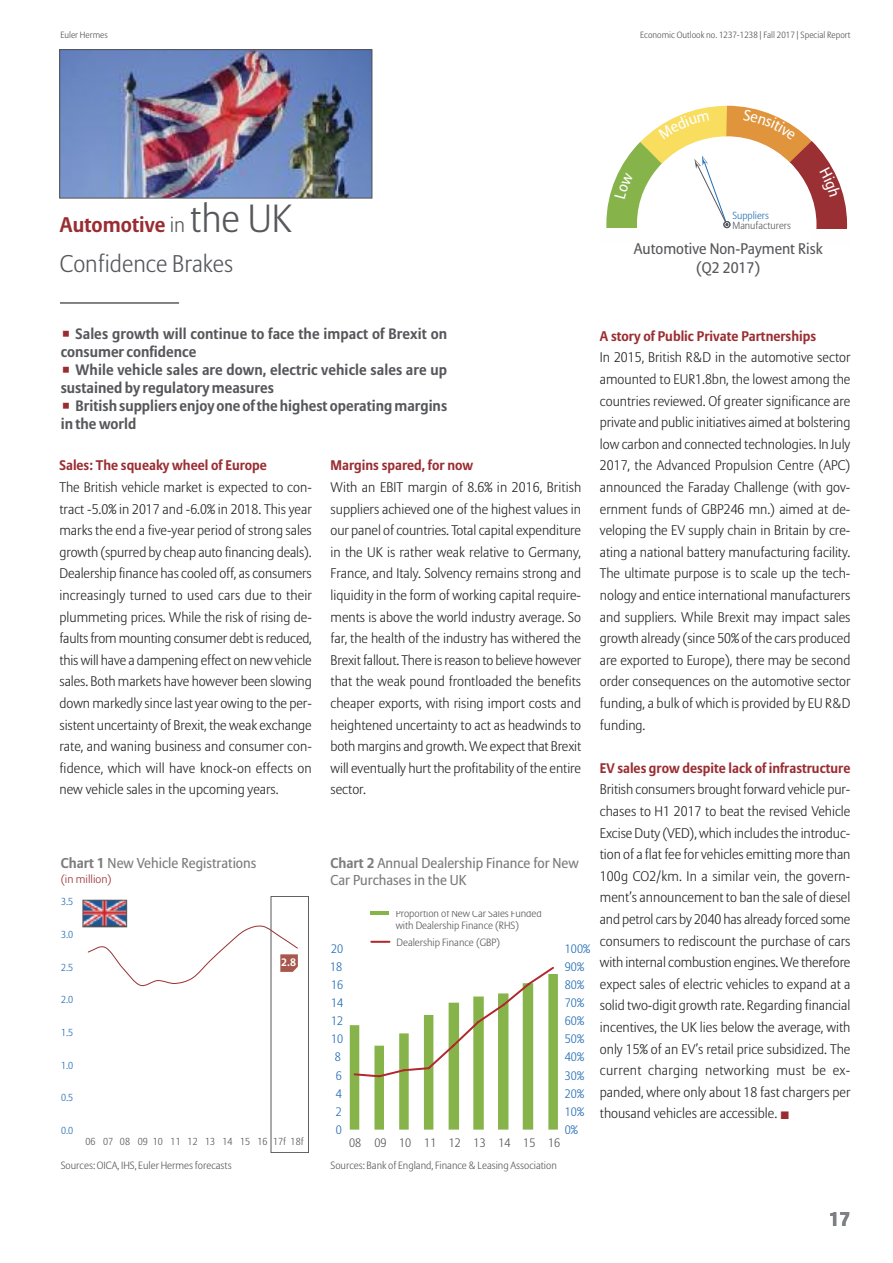
<style>
.page{position:relative;width:893px;height:1263px;background:#fff}
.page>*{position:absolute;margin:0;border:0;box-sizing:border-box;transform-origin:0 0}
.t1{font:300 24px "Allianz Sans";color:#57585b}
.t2{font:700 21px "Allianz Sans";color:#9a2d32}
.t3{font:700 19.5px "Allianz Sans";color:#7e8083}
.t4{font:15.3px/18.3px "Allianz Sans";color:#57585b;text-align:center}
.t5{font:700 15px/18px "Allianz Sans";color:#57585b}
.t6{font:14.25px/17.1px "Allianz Sans";color:#7d7c7d}
.t7{font:300 13.8px/21.6px "Allianz Sans";color:#272526;text-align:justify}
.t8{font:700 13.8px "Allianz Sans";color:#9a2d32}
.t9{font:300 12.15px "Allianz Sans";color:#216cb4}
.t10{font:300 12.15px "Allianz Sans";color:#57585b}
.t11{font:300 11.25px "Allianz Sans";color:#9a2d32;scale:1.04 1}
.t12{font:700 10.8px "Allianz Sans";color:#fefefe}
.t13{font:300 10.5px/12.6px "Allianz Sans";color:#57585b}
.t14{font:300 10.2px "Allianz Sans";color:#57585b}
.t15{font:300 10.2px "Allianz Sans";color:#216cb4}
.t16{font:300 10.05px "Allianz Sans";color:#57585b}
.t17{font:300 10.05px "Allianz Sans";color:#216cb4}
.t18{font:300 9px "Allianz Sans";color:#525152}
.s1{font-weight:300;color:#57585b}
.s2{font-weight:300;font-size:39px;color:#57585b}
.s3{font-weight:700}
</style>
<div class="page">
<img style="left:62px;top:51px;width:308px;height:145px">
<div style="left:60px;top:49px;width:312px;height:149px;border:1px solid #525152"></div>
<svg style="left:350px;top:967px;width:208px;height:162px"></svg>
<hr style="left:370px;top:911px;width:19px;height:3px;background:#86b44b">
<svg style="left:371px;top:941px;width:18px;height:2px"></svg>
<svg style="left:87px;top:925px;width:211px;height:63px"></svg>
<div style="left:271px;top:896px;width:38px;height:257px;border:1px solid #57585b"></div>
<hr style="left:60px;top:302px;width:119px;height:2px;background:#272526">
<img style="left:85px;top:902px;width:40px;height:23px">
<div style="left:83px;top:900px;width:44px;height:27px;border:1px solid #57585b"></div>
<svg style="left:606px;top:106px;width:242px;height:123px"></svg>
<p class="t18" style="left:60px;top:31px;width:49px">Euler Hermes</p>
<p class="t18" style="left:640px;top:31px;width:212px">Economic Outlook no. 1237-1238 | Fall 2017 | Special Report</p>
<h2 class="t2" style="left:60px;top:216px;width:233px">Automotive <span class="s1">in</span> <span class="s2">the UK</span></h2>
<h1 class="t1" style="left:60px;top:254px;width:175px">Confidence Brakes</h1>
<p class="t15" style="left:732px;top:211px;width:38px">Suppliers</p>
<p class="t14" style="left:732px;top:221px;width:60px">Manufacturers</p>
<p class="t4" style="left:634px;top:241px;width:190px">Automotive Non-Payment Risk (Q2 2017)</p>
<p class="t5" style="left:61px;top:326px;width:388px;text-indent:15px">Sales growth will continue to face the impact of Brexit on consumer confidence</p>
<p class="t5" style="left:61px;top:362px;width:388px;text-indent:15px">While vehicle sales are down, electric vehicle sales are up sustained by regulatory measures</p>
<p class="t5" style="left:61px;top:398px;width:388px;text-indent:15px">Britishsuppliers enjoyoneofthehighestoperatingmargins in the world</p>
<p class="t8" style="left:60px;top:460px;width:209px">Sales: The squeaky wheel of Europe</p>
<p class="t7" style="left:60px;top:477px;width:254px">The British vehicle market is expected to con&shy;tract -5.0% in 2017 and -6.0% in 2018. This year marks the end a five-year period of strong sales growth (spurred by cheap auto financing deals).<br>Dealership finance has cooled off, as consumers increasingly turned to used cars due to their plummeting prices. While the risk of rising de&shy;faults from mounting consumer debt is reduced, this will have a dampening effect on new vehicle sales. Both markets have however been slowing down markedly since last year owing to the per&shy;sistent uncertainty of Brexit, the weak exchange rate, and waning business and consumer con&shy;fidence, which will have knock-on effects on new vehicle sales in the upcoming years.</p>
<p class="t8" style="left:331px;top:460px;width:144px">Margins spared, for now</p>
<p class="t7" style="left:331px;top:477px;width:252px">With an EBIT margin of 8.6% in 2016, British suppliers achieved one of the highest values in our panel of countries. Total capital expenditure in the UK is rather weak relative to Germany, France, and Italy. Solvency remains strong and liquidity in the form of working capital require&shy;ments is above the world industry average. So far, the health of the industry has withered the Brexit fallout. There is reason to believe however that the weak pound frontloaded the benefits cheaper exports, with rising import costs and heightened uncertainty to act as headwinds to both margins and growth. We expect that Brexit will eventually hurt the profitability of the entire sector.</p>
<p class="t6" style="left:61px;top:856px;width:197px"><span class="s3">Chart 1</span> New Vehicle Registrations</p>
<p class="t11" style="left:61px;top:874px;width:50px">(in million)</p>
<p class="t6" style="left:331px;top:856px;width:250px"><span class="s3">Chart 2</span> Annual Dealership Finance for New<br>Car Purchases in the UK</p>
<p class="t17" style="left:61px;top:898px;width:14px">3.5</p>
<p class="t17" style="left:61px;top:930px;width:14px">3.0</p>
<p class="t9" style="left:331px;top:943px;width:14px">20</p>
<p class="t13" style="left:396px;top:908px;width:148px">Proportion of New Car Sales Funded with Dealership Finance (RHS)</p>
<p class="t13" style="left:397px;top:936px;width:105px">Dealership Finance (GBP)</p>
<p class="t9" style="left:565px;top:943px;width:27px">100%</p>
<p class="t17" style="left:61px;top:963px;width:14px">2.5</p>
<p class="t12" style="left:281px;top:958px;width:16px">2.8</p>
<p class="t9" style="left:330px;top:961px;width:14px">18</p>
<p class="t9" style="left:565px;top:961px;width:21px">90%</p>
<p class="t9" style="left:331px;top:980px;width:14px">16</p>
<p class="t9" style="left:565px;top:980px;width:21px">80%</p>
<p class="t17" style="left:61px;top:996px;width:14px">2.0</p>
<p class="t9" style="left:331px;top:998px;width:14px">14</p>
<p class="t9" style="left:565px;top:998px;width:21px">70%</p>
<p class="t9" style="left:331px;top:1016px;width:14px">12</p>
<p class="t9" style="left:565px;top:1016px;width:21px">60%</p>
<p class="t17" style="left:61px;top:1028px;width:14px">1.5</p>
<p class="t9" style="left:331px;top:1034px;width:14px">10</p>
<p class="t9" style="left:565px;top:1034px;width:21px">50%</p>
<p class="t17" style="left:61px;top:1061px;width:14px">1.0</p>
<p class="t9" style="left:335px;top:1052px;width:8px">8</p>
<p class="t9" style="left:336px;top:1070px;width:8px">6</p>
<p class="t9" style="left:565px;top:1052px;width:21px">40%</p>
<p class="t9" style="left:565px;top:1070px;width:21px">30%</p>
<p class="t17" style="left:61px;top:1094px;width:14px">0.5</p>
<p class="t9" style="left:336px;top:1088px;width:8px">4</p>
<p class="t9" style="left:565px;top:1088px;width:21px">20%</p>
<p class="t9" style="left:336px;top:1107px;width:8px">2</p>
<p class="t9" style="left:565px;top:1107px;width:21px">10%</p>
<p class="t17" style="left:61px;top:1126px;width:14px">0.0</p>
<p class="t9" style="left:336px;top:1125px;width:8px">0</p>
<p class="t9" style="left:565px;top:1125px;width:15px">0%</p>
<p class="t16" style="left:85px;top:1138px;width:220px">06 07 08 09 10 11 12 13 14 15 16 17f 18f</p>
<p class="t10" style="left:349px;top:1137px;width:213px">08 09 10 11 12 13 14 15 16</p>
<p class="t13" style="left:61px;top:1160px;width:172px">Sources: OICA, IHS, Euler Hermes forecasts</p>
<p class="t13" style="left:331px;top:1160px;width:228px">Sources: Bank of England, Finance &amp; Leasing Association</p>
<p class="t8" style="left:600px;top:330px;width:218px">A story of Public Private Partnerships</p>
<p class="t7" style="left:600px;top:348px;width:252px">In 2015, British R&amp;D in the automotive sector amounted to EUR1.8bn, the lowest among the countries reviewed. Of greater significance are private and public initiatives aimed at bolstering low carbon and connected technologies. In July 2017, the Advanced Propulsion Centre (APC) announced the Faraday Challenge (with gov&shy;ernment funds of GBP246 mn.) aimed at de&shy;veloping the EV supply chain in Britain by cre&shy;ating a national battery manufacturing facility.<br>The ultimate purpose is to scale up the tech&shy;nology and entice international manufacturers and suppliers. While Brexit may impact sales growth already (since 50% of the cars produced are exported to Europe), there may be second order consequences on the automotive sector funding, a bulk of which is provided by EU R&amp;D funding.</p>
<p class="t8" style="left:600px;top:762px;width:252px">EV sales grow despite lack of infrastructure</p>
<p class="t7" style="left:600px;top:780px;width:252px">British consumers brought forward vehicle pur&shy;chases to H1 2017 to beat the revised Vehicle Excise Duty (VED), which includes the introduc&shy;tion of a flat fee for vehicles emitting more than 100g CO2/km. In a similar vein, the govern&shy;ment’s announcement to ban the sale of diesel and petrol cars by 2040 has already forced some consumers to rediscount the purchase of cars with internal combustion engines. We therefore expect sales of electric vehicles to expand at a solid two-digit growth rate. Regarding financial incentives, the UK lies below the average, with only 15% of an EV’s retail price subsidized. The current charging networking must be ex&shy;panded, where only about 18 fast chargers per thousand vehicles are accessible.</p>
<h3 class="t3" style="left:829px;top:1211px;width:23px">17</h3>
</div>
